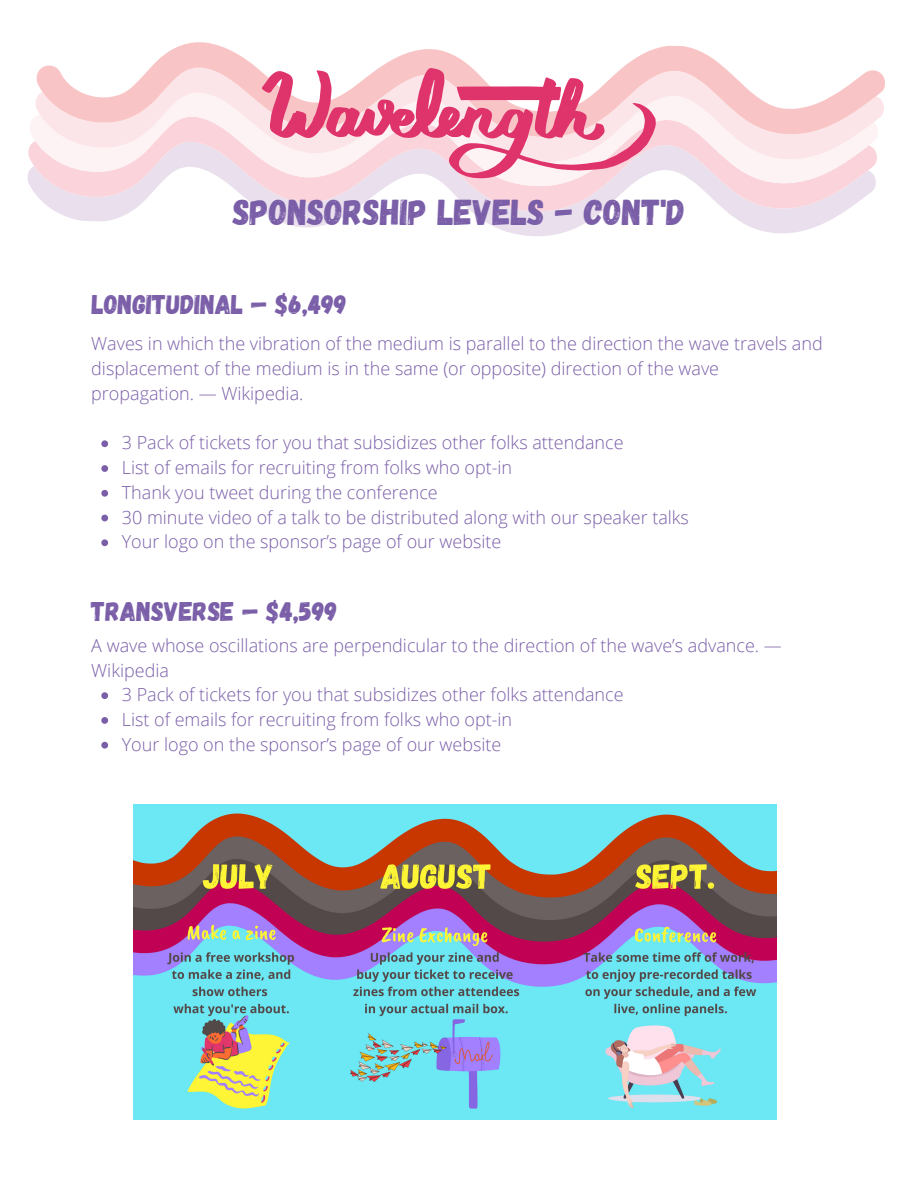
<style>
.page{position:relative;width:918px;height:1188px;background:#fff}
.page>*{position:absolute;margin:0;border:0;box-sizing:border-box;transform-origin:0 0}
.t1{font:36px "Gagalin";color:#7a5ea8}
.t2{font:27px "Gagalin";color:#7a5ea8}
.t3{font:300 18px/24.8px "Open Sans";color:#7a5ea8}
</style>
<div class="page">
<svg style="left:51px;top:208px;width:798px;height:25px"></svg>
<svg style="left:27px;top:119px;width:849px;height:89px"></svg>
<svg style="left:33px;top:118px;width:844px;height:63px"></svg>
<svg style="left:34px;top:42px;width:851px;height:114px"></svg>
<svg style="left:262px;top:68px;width:394px;height:110px"></svg>
<img style="left:134px;top:804px;width:642px;height:315px">
<svg style="left:101px;top:440px;width:7px;height:7px"></svg>
<svg style="left:101px;top:465px;width:7px;height:7px"></svg>
<svg style="left:101px;top:490px;width:7px;height:7px"></svg>
<svg style="left:101px;top:515px;width:7px;height:6px"></svg>
<svg style="left:101px;top:539px;width:7px;height:7px"></svg>
<svg style="left:101px;top:692px;width:7px;height:7px"></svg>
<svg style="left:101px;top:717px;width:7px;height:7px"></svg>
<svg style="left:101px;top:742px;width:7px;height:7px"></svg>
<p class="t1" style="left:233px;top:189px;width:454px">SPONSORSHIP LEVELS - CONT'D</p>
<p class="t2" style="left:92px;top:287px;width:257px">LONGITUDINAL — $6,499</p>
<p class="t3" style="left:91px;top:331px;width:733px">Waves in which the vibration of the medium is parallel to the direction the wave travels and displacement of the medium is in the same (or opposite) direction of the wave propagation. — Wikipedia.</p>
<p class="t3" style="left:122px;top:430px;width:503px">3 Pack of tickets for you that subsidizes other folks attendance</p>
<p class="t3" style="left:122px;top:455px;width:392px">List of emails for recruiting from folks who opt-in</p>
<p class="t3" style="left:122px;top:480px;width:317px">Thank you tweet during the conference</p>
<p class="t3" style="left:122px;top:504px;width:569px">30 minute video of a talk to be distributed along with our speaker talks</p>
<p class="t3" style="left:122px;top:529px;width:381px">Your logo on the sponsor’s page of our website</p>
<p class="t2" style="left:91px;top:593px;width:248px">TRANSVERSE — $4,599</p>
<p class="t3" style="left:91px;top:632px;width:692px">A wave whose oscillations are perpendicular to the direction of the wave’s advance. —<br>Wikipedia</p>
<p class="t3" style="left:122px;top:682px;width:503px">3 Pack of tickets for you that subsidizes other folks attendance</p>
<p class="t3" style="left:122px;top:707px;width:392px">List of emails for recruiting from folks who opt-in</p>
<p class="t3" style="left:122px;top:731px;width:381px">Your logo on the sponsor’s page of our website</p>
</div>
